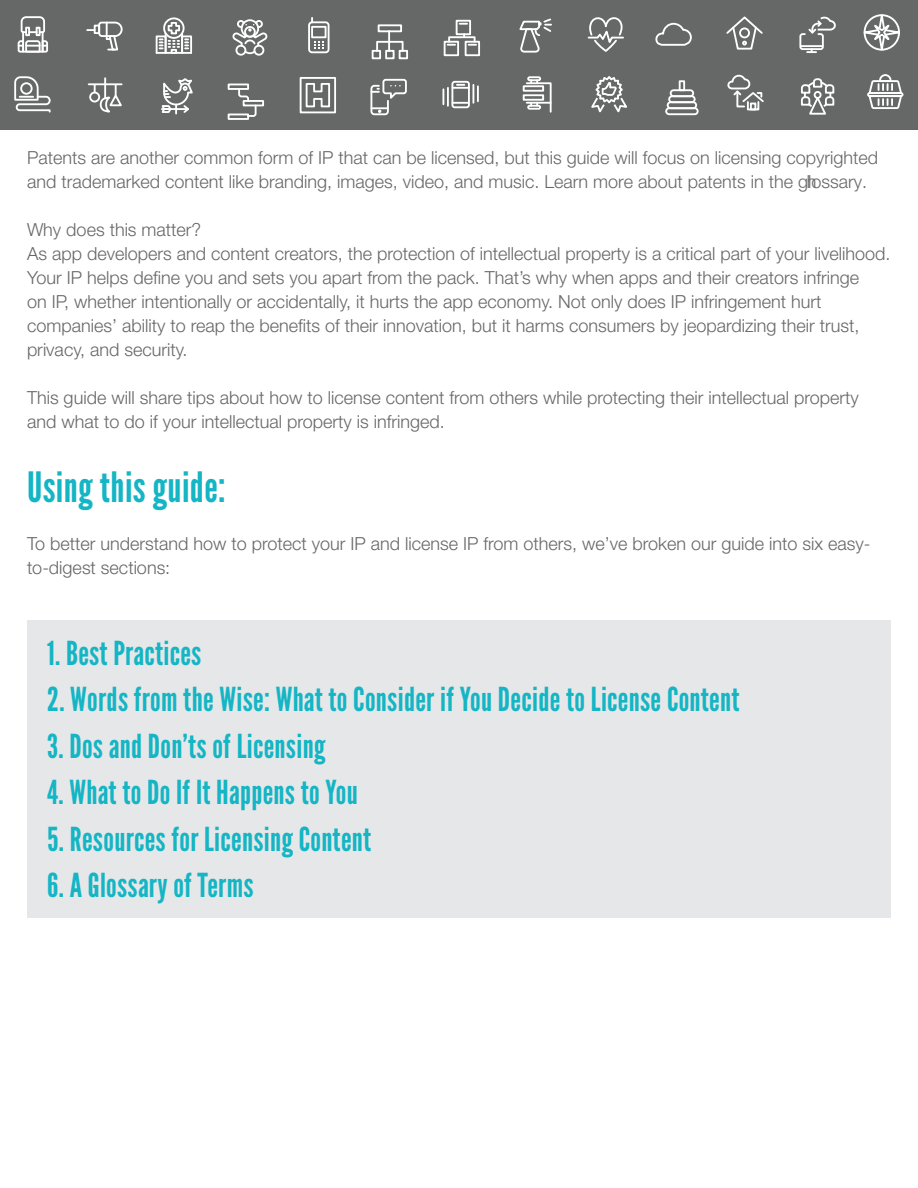
<style>
.page{position:relative;width:918px;height:1188px;background:#fff}
.page>*{position:absolute;margin:0;border:0;box-sizing:border-box;transform-origin:0 0}
.t1{font:41.7px "League Gothic";letter-spacing:.01em;color:#14b5c4}
.t2{font:33px "League Gothic";letter-spacing:.01em;color:#14b5c4}
.t3{font:300 18px/24px "Helvetica Neue LT Std";color:#666767}
</style>
<div class="page">
<div style="left:0;top:0;width:918px;height:130px;background:#666767"></div>
<svg style="left:370px;top:78px;width:37px;height:38px"></svg>
<div style="left:451px;top:81px;width:19px;height:27px;border:2px solid #fff;border-radius:2px"></div>
<svg style="left:442px;top:84px;width:37px;height:22px"></svg>
<svg style="left:314px;top:41px;width:9px;height:8px"></svg>
<div style="left:308px;top:21px;width:22px;height:32px;border:2px solid #fff;border-radius:3px"></div>
<div style="left:311px;top:26px;width:16px;height:12px;border:2px solid #fff"></div>
<div style="left:300px;top:77px;width:36px;height:36px;border:2px solid #fff"></div>
<svg style="left:305px;top:83px;width:25px;height:25px"></svg>
<svg style="left:587px;top:17px;width:37px;height:35px"></svg>
<div style="left:181px;top:35px;width:11px;height:19px;border:2px solid #fff"></div>
<div style="left:156px;top:35px;width:11px;height:19px;border:2px solid #fff"></div>
<hr style="left:157px;top:52px;width:34px;height:2px;background:#fff">
<div style="left:163px;top:17px;width:22px;height:22px;border:2px solid #fff;border-radius:50%"></div>
<svg style="left:160px;top:21px;width:28px;height:33px"></svg>
<svg style="left:17px;top:16px;width:31px;height:37px"></svg>
<svg style="left:519px;top:18px;width:33px;height:35px"></svg>
<svg style="left:161px;top:78px;width:32px;height:37px"></svg>
<svg style="left:14px;top:76px;width:37px;height:37px"></svg>
<svg style="left:87px;top:21px;width:36px;height:30px"></svg>
<div style="left:523px;top:85px;width:21px;height:7px;border:2px solid #fff"></div>
<div style="left:523px;top:94px;width:21px;height:7px;border:2px solid #fff"></div>
<div style="left:527px;top:76px;width:14px;height:5px;border:2px solid #fff;border-radius:2px"></div>
<svg style="left:525px;top:80px;width:27px;height:33px"></svg>
<hr style="left:89px;top:83px;width:33px;height:2px;background:#fff">
<hr style="left:104px;top:78px;width:2px;height:20px;background:#fff">
<div style="left:89px;top:92px;width:11px;height:10px;border:2px solid #fff;border-radius:50%"></div>
<svg style="left:94px;top:84px;width:29px;height:29px"></svg>
<div style="left:665px;top:107px;width:34px;height:8px;border:2px solid #fff;border-radius:3px"></div>
<div style="left:667px;top:101px;width:30px;height:8px;border:2px solid #fff;border-radius:3px"></div>
<div style="left:668px;top:95px;width:28px;height:8px;border:2px solid #fff;border-radius:3px"></div>
<div style="left:670px;top:89px;width:24px;height:8px;border:2px solid #fff;border-radius:3px"></div>
<div style="left:679px;top:80px;width:6px;height:11px;border:2px solid #fff"></div>
<div style="left:253px;top:45px;width:11px;height:11px;border:2px solid #fff;border-radius:50%"></div>
<div style="left:235px;top:45px;width:11px;height:11px;border:2px solid #fff;border-radius:50%"></div>
<svg style="left:232px;top:19px;width:36px;height:36px"></svg>
<div style="left:228px;top:84px;width:21px;height:6px;border:2px solid #fff"></div>
<div style="left:243px;top:100px;width:21px;height:6px;border:2px solid #fff"></div>
<div style="left:228px;top:114px;width:21px;height:6px;border:2px solid #fff"></div>
<svg style="left:237px;top:87px;width:20px;height:31px"></svg>
<hr style="left:388px;top:31px;width:2px;height:20px;background:#fff">
<div style="left:378px;top:24px;width:24px;height:8px;border:2px solid #fff"></div>
<div style="left:385px;top:50px;width:10px;height:9px;border:2px solid #fff"></div>
<div style="left:372px;top:50px;width:9px;height:9px;border:2px solid #fff"></div>
<div style="left:399px;top:50px;width:9px;height:9px;border:2px solid #fff"></div>
<div style="left:376px;top:41px;width:28px;height:11px;border:2px solid #fff"></div>
<div style="left:444px;top:41px;width:15px;height:15px;border:2px solid #fff"></div>
<div style="left:465px;top:41px;width:15px;height:15px;border:2px solid #fff"></div>
<div style="left:456px;top:20px;width:15px;height:15px;border:2px solid #fff"></div>
<div style="left:448px;top:36px;width:28px;height:7px;border:2px solid #fff"></div>
<svg style="left:460px;top:23px;width:7px;height:2px"></svg>
<svg style="left:469px;top:44px;width:7px;height:2px"></svg>
<svg style="left:448px;top:44px;width:7px;height:2px"></svg>
<svg style="left:655px;top:22px;width:37px;height:24px"></svg>
<div style="left:747px;top:101px;width:12px;height:9px;border:2px solid #fff"></div>
<div style="left:750px;top:103px;width:6px;height:7px;border:2px solid #fff"></div>
<svg style="left:727px;top:74px;width:37px;height:34px"></svg>
<svg style="left:807px;top:50px;width:9px;height:3px"></svg>
<hr style="left:800px;top:45px;width:23px;height:2px;background:#fff">
<div style="left:799px;top:33px;width:25px;height:17px;border:2px solid #fff;border-radius:2px"></div>
<svg style="left:807px;top:16px;width:29px;height:19px"></svg>
<svg style="left:591px;top:76px;width:36px;height:37px"></svg>
<svg style="left:726px;top:16px;width:37px;height:34px"></svg>
<svg style="left:867px;top:74px;width:36px;height:35px"></svg>
<svg style="left:801px;top:78px;width:34px;height:37px"></svg>
<svg style="left:863px;top:14px;width:37px;height:37px"></svg>
<div style="left:27px;top:620px;width:864px;height:298px;background:#e6e7e8"></div>
<p class="t3" style="left:27px;top:145px;width:853px">Patents are another common form of IP that can be licensed, but this guide will focus on licensing copyrighted and trademarked content like branding, images, video, and music. Learn more about patents in the glossary.</p>
<p class="t3" style="left:807px;top:169px;width:11px">h</p>
<p class="t3" style="left:27px;top:217px;width:865px">Why does this matter?<br>As app developers and content creators, the protection of intellectual property is a critical part of your livelihood.<br>Your IP helps define you and sets you apart from the pack. That’s why when apps and their creators infringe<br>on IP, whether intentionally or accidentally, it hurts the app economy. Not only does IP infringement hurt companies’ ability to reap the benefits of their innovation, but it harms consumers by jeopardizing their trust, privacy, and security.</p>
<p class="t3" style="left:27px;top:385px;width:833px">This guide will share tips about how to license content from others while protecting their intellectual property and what to do if your intellectual property is infringed.</p>
<h1 class="t1" style="left:27px;top:462px;width:200px">Using this guide:</h1>
<p class="t3" style="left:27px;top:531px;width:845px">To better understand how to protect your IP and license IP from others, we’ve broken our guide into six easy&shy;to-digest sections:</p>
<h2 class="t2" style="left:47px;top:633px;width:156px">1. Best Practices</h2>
<h2 class="t2" style="left:47px;top:680px;width:694px">2. Words from the Wise: What to Consider if You Decide to License Content</h2>
<h2 class="t2" style="left:47px;top:726px;width:280px">3. Dos and Don’ts of Licensing</h2>
<h2 class="t2" style="left:47px;top:773px;width:312px">4. What to Do If It Happens to You</h2>
<h2 class="t2" style="left:47px;top:819px;width:325px">5. Resources for Licensing Content</h2>
<h2 class="t2" style="left:47px;top:866px;width:208px">6. A Glossary of Terms</h2>
</div>
